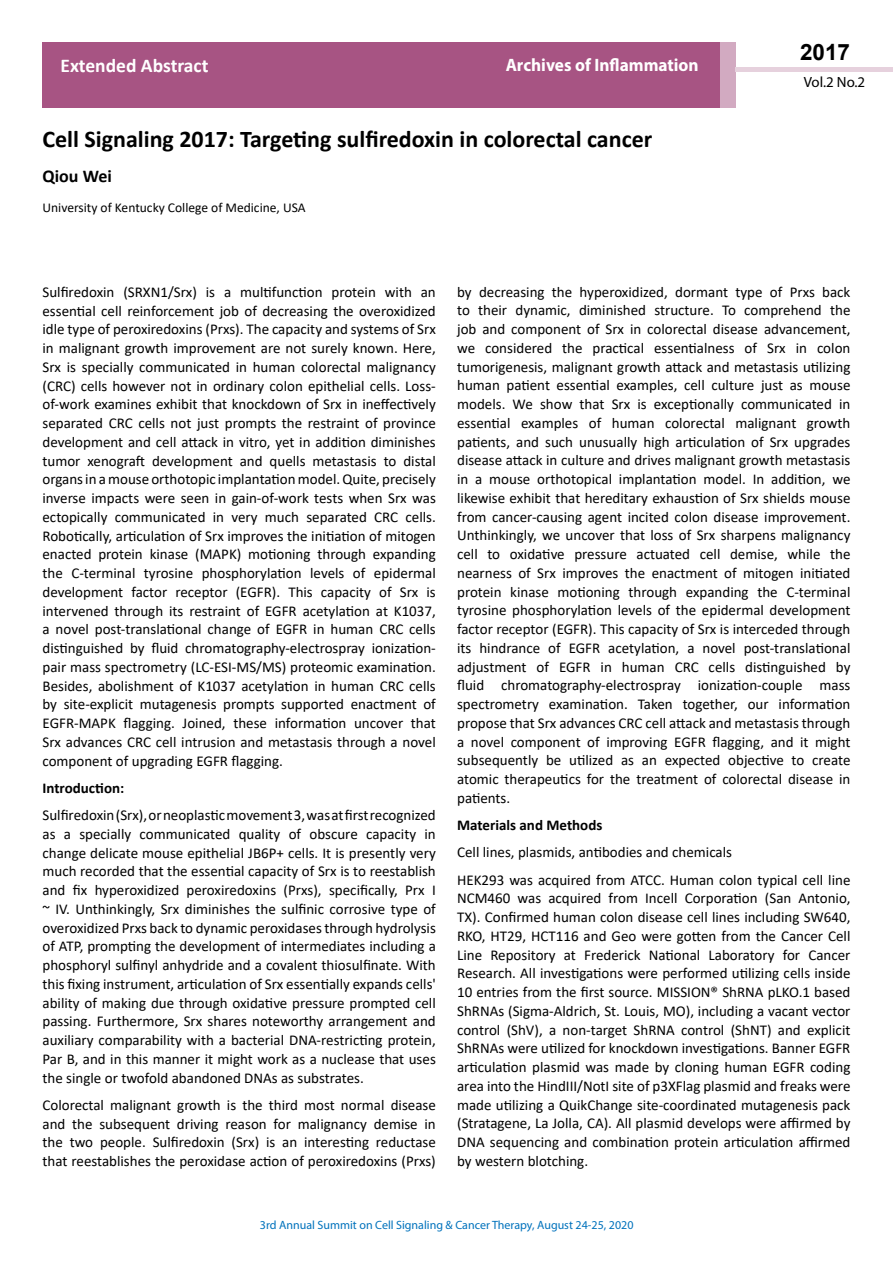
<style>
.page{position:relative;width:893px;height:1263px;background:#fff}
.page>*{position:absolute;margin:0;border:0;box-sizing:border-box;transform-origin:0 0}
.t1{font:700 24px "Calibri";color:#000}
.t2{font:700 22.5px "Arial";color:#000}
.t3{font:700 19.5px "Calibri";color:#fff}
.t4{font:700 18px "Myriad Pro";color:#fff;scale:.96 1}
.t5{font:700 18px "Calibri";color:#000}
.t6{font:15px/18.8px "Calibri";color:#000;text-align:justify}
.t7{font:700 15px "Calibri";color:#000}
.t8{font:14.85px "Myriad Pro";color:#000}
.t9{font:13.5px "Calibri";color:#000}
.t10{font:12px "Myriad Pro";color:#0072bc}
</style>
<div class="page">
<div style="left:43px;top:42px;width:678px;height:66px;background:#a75483"></div>
<div style="left:720px;top:42px;width:16px;height:66px;background:#d2aac1"></div>
<hr style="left:736px;top:68px;width:157px;height:4px;background:#e6d1dd">
<h3 class="t3" style="left:61px;top:52px;width:149px">Extended Abstract</h3>
<p class="t4" style="left:506px;top:53px;width:202px">Archives of Inflammation</p>
<h1 class="t1" style="left:43px;top:122px;width:611px">Cell Signaling 2017: Targeting sulfiredoxin in colorectal cancer</h1>
<p class="t5" style="left:43px;top:164px;width:71px">Qiou Wei</p>
<p class="t9" style="left:43px;top:198px;width:265px">University of Kentucky College of Medicine, USA</p>
<h2 class="t2" style="left:800px;top:36px;width:52px">2017</h2>
<p class="t8" style="left:804px;top:72px;width:63px">Vol.2 No.2</p>
<p class="t6" style="left:43px;top:282px;width:395px">Sulfiredoxin (SRXN1/Srx) is a multifunction protein with an essential cell reinforcement job of decreasing the overoxidized idle type of peroxiredoxins (Prxs). The capacity and systems of Srx in malignant growth improvement are not surely known. Here, Srx is specially communicated in human colorectal malignancy (CRC) cells however not in ordinary colon epithelial cells. Loss&shy;of-work examines exhibit that knockdown of Srx in ineffectively separated CRC cells not just prompts the restraint of province development and cell attack in vitro, yet in addition diminishes tumor xenograft development and quells metastasis to distal organs in a mouse orthotopic implantation model. Quite, precisely inverse impacts were seen in gain-of-work tests when Srx was ectopically communicated in very much separated CRC cells.<br>Robotically, articulation of Srx improves the initiation of mitogen enacted protein kinase (MAPK) motioning through expanding the C-terminal tyrosine phosphorylation levels of epidermal development factor receptor (EGFR). This capacity of Srx is intervened through its restraint of EGFR acetylation at K1037, a novel post-translational change of EGFR in human CRC cells distinguished by fluid chromatography-electrospray ionization&shy;pair mass spectrometry (LC-ESI-MS/MS) proteomic examination.<br>Besides, abolishment of K1037 acetylation in human CRC cells by site-explicit mutagenesis prompts supported enactment of EGFR-MAPK flagging. Joined, these information uncover that Srx advances CRC cell intrusion and metastasis through a novel component of upgrading EGFR flagging.</p>
<p class="t7" style="left:43px;top:777px;width:83px">Introduction:</p>
<p class="t6" style="left:43px;top:805px;width:395px">Sulfiredoxin (Srx), or neoplastic movement 3, was at first recognized as a specially communicated quality of obscure capacity in change delicate mouse epithelial JB6P+ cells. It is presently very much recorded that the essential capacity of Srx is to reestablish and fix hyperoxidized peroxiredoxins (Prxs), specifically, Prx I ~ IV. Unthinkingly, Srx diminishes the sulfinic corrosive type of overoxidized Prxs back to dynamic peroxidases through hydrolysis of ATP, prompting the development of intermediates including a phosphoryl sulfinyl anhydride and a covalent thiosulfinate. With this fixing instrument, articulation of Srx essentially expands cells' ability of making due through oxidative pressure prompted cell passing. Furthermore, Srx shares noteworthy arrangement and auxiliary comparability with a bacterial DNA-restricting protein, Par B, and in this manner it might work as a nuclease that uses the single or twofold abandoned DNAs as substrates.</p>
<p class="t6" style="left:43px;top:1095px;width:395px">Colorectal malignant growth is the third most normal disease and the subsequent driving reason for malignancy demise in the two people. Sulfiredoxin (Srx) is an interesting reductase that reestablishes the peroxidase action of peroxiredoxins (Prxs)</p>
<p class="t6" style="left:457px;top:282px;width:395px">by decreasing the hyperoxidized, dormant type of Prxs back to their dynamic, diminished structure. To comprehend the job and component of Srx in colorectal disease advancement, we considered the practical essentialness of Srx in colon tumorigenesis, malignant growth attack and metastasis utilizing human patient essential examples, cell culture just as mouse models. We show that Srx is exceptionally communicated in essential examples of human colorectal malignant growth patients, and such unusually high articulation of Srx upgrades disease attack in culture and drives malignant growth metastasis in a mouse orthotopical implantation model. In addition, we likewise exhibit that hereditary exhaustion of Srx shields mouse from cancer-causing agent incited colon disease improvement.<br>Unthinkingly, we uncover that loss of Srx sharpens malignancy cell to oxidative pressure actuated cell demise, while the nearness of Srx improves the enactment of mitogen initiated protein kinase motioning through expanding the C-terminal tyrosine phosphorylation levels of the epidermal development factor receptor (EGFR). This capacity of Srx is interceded through its hindrance of EGFR acetylation, a novel post-translational adjustment of EGFR in human CRC cells distinguished by fluid chromatography-electrospray ionization-couple mass spectrometry examination. Taken together, our information propose that Srx advances CRC cell attack and metastasis through a novel component of improving EGFR flagging, and it might subsequently be utilized as an expected objective to create atomic therapeutics for the treatment of colorectal disease in patients.</p>
<p class="t7" style="left:457px;top:814px;width:147px">Materials and Methods</p>
<p class="t6" style="left:457px;top:838px;width:395px;line-height:27.3px">Cell lines, plasmids, antibodies and chemicals<br>HEK293 was acquired from ATCC. Human colon typical cell line</p>
<p class="t6" style="left:457px;top:889px;width:395px">NCM460 was acquired from Incell Corporation (San Antonio, TX). Confirmed human colon disease cell lines including SW640, RKO, HT29, HCT116 and Geo were gotten from the Cancer Cell Line Repository at Frederick National Laboratory for Cancer Research. All investigations were performed utilizing cells inside 10 entries from the first source. MISSION® ShRNA pLKO.1 based ShRNAs (Sigma-Aldrich, St. Louis, MO), including a vacant vector control (ShV), a non-target ShRNA control (ShNT) and explicit ShRNAs were utilized for knockdown investigations. Banner EGFR articulation plasmid was made by cloning human EGFR coding area into the HindIII/NotI site of p3XFlag plasmid and freaks were made utilizing a QuikChange site-coordinated mutagenesis pack (Stratagene, La Jolla, CA). All plasmid develops were affirmed by DNA sequencing and combination protein articulation affirmed by western blotching.</p>
<p class="t10" style="left:260px;top:1218px;width:375px">3rd Annual Summit on Cell Signaling &amp; Cancer Therapy, August 24-25, 2020</p>
</div>
